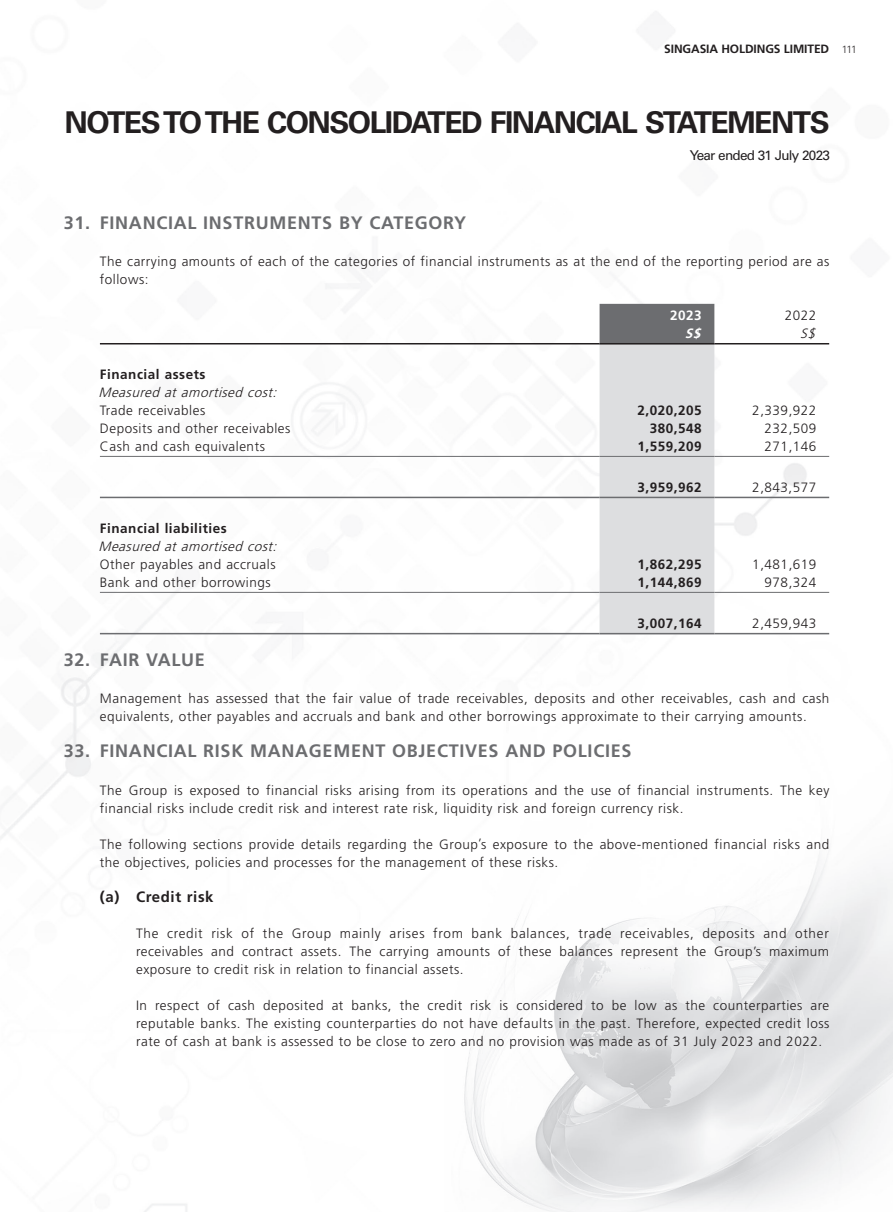
<style>
.page{position:relative;width:893px;height:1212px;background:#fff}
.page>*{position:absolute;margin:0;border:0;box-sizing:border-box;transform-origin:0 0}
.t1{font:700 30px "Univers LT Std";letter-spacing:-.05em;color:#231f20}
.t2{font:700 18px "Frutiger LT Std";letter-spacing:.04em;color:#6c6d70}
.t3{font:700 15px "Frutiger LT Std";letter-spacing:.04em;color:#231f20}
.t4{font:300 13.5px/18px "Frutiger LT Std";letter-spacing:.04em;color:#231f20}
.t5{font:700 13.5px "Frutiger LT Std";letter-spacing:.04em;color:#231f20}
.t6{font:italic 300 13.5px "Frutiger LT Std";color:#231f20}
.t7{font:13.5px "Univers LT Std";letter-spacing:-.055em;color:#231f20}
.t8{font:700 13.5px "Frutiger LT Std";color:#fff}
.t9{font:italic 700 13.5px "Frutiger LT Std";color:#fff}
.t10{font:700 12px "Frutiger LT Std";letter-spacing:-.01em;color:#231f20}
.t11{font:300 10.5px "Univers LT Std";color:#231f20}
</style>
<div class="page">
<img style="left:0;top:29px;width:893px;height:1183px">
<svg style="left:600px;top:304px;width:114px;height:329px"></svg>
<hr style="left:100px;top:343px;width:500px;height:1px;background:#231f20">
<hr style="left:600px;top:343px;width:114px;height:1px;background:#231f20">
<hr style="left:714px;top:343px;width:115px;height:1px;background:#231f20">
<hr style="left:100px;top:456px;width:500px;height:1px;background:#6c6d70">
<hr style="left:600px;top:456px;width:114px;height:1px;background:#6c6d70">
<hr style="left:714px;top:456px;width:115px;height:1px;background:#6c6d70">
<hr style="left:100px;top:497px;width:500px;height:1px;background:#6c6d70">
<hr style="left:600px;top:497px;width:114px;height:1px;background:#6c6d70">
<hr style="left:714px;top:497px;width:115px;height:1px;background:#6c6d70">
<hr style="left:100px;top:592px;width:500px;height:1px;background:#6c6d70">
<hr style="left:600px;top:592px;width:114px;height:1px;background:#6c6d70">
<hr style="left:714px;top:592px;width:115px;height:1px;background:#6c6d70">
<hr style="left:100px;top:633px;width:500px;height:1px;background:#6c6d70">
<hr style="left:600px;top:633px;width:114px;height:1px;background:#6c6d70">
<hr style="left:714px;top:633px;width:115px;height:1px;background:#6c6d70">
<p class="t10" style="left:664px;top:42px;width:167px">SINGASIA HOLDINGS LIMITED</p>
<p class="t11" style="left:842px;top:43px;width:17px">111</p>
<h1 class="t1" style="left:65px;top:105px;width:767px">NOTES TO THE CONSOLIDATED FINANCIAL STATEMENTS</h1>
<p class="t7" style="left:690px;top:147px;width:142px">Year ended 31 July 2023</p>
<h2 class="t2" style="left:64px;top:212px;width:404px">31. FINANCIAL INSTRUMENTS BY CATEGORY</h2>
<p class="t4" style="left:100px;top:253px;width:731px">The carrying amounts of each of the categories of financial instruments as at the end of the reporting period are as follows:</p>
<p class="t8" style="left:670px;top:307px;width:33px">2023</p>
<p class="t4" style="left:785px;top:307px;width:33px">2022</p>
<p class="t9" style="left:685px;top:326px;width:21px">S$</p>
<p class="t6" style="left:800px;top:326px;width:20px">S$</p>
<p class="t5" style="left:100px;top:366px;width:107px">Financial assets</p>
<p class="t6" style="left:99px;top:384px;width:183px">Measured at amortised cost:</p>
<p class="t4" style="left:100px;top:401px;width:107px">Trade receivables</p>
<p class="t5" style="left:637px;top:402px;width:66px">2,020,205</p>
<p class="t4" style="left:752px;top:401px;width:66px">2,339,922</p>
<p class="t4" style="left:100px;top:419px;width:192px">Deposits and other receivables</p>
<p class="t5" style="left:650px;top:420px;width:53px">380,548</p>
<p class="t4" style="left:765px;top:419px;width:53px">232,509</p>
<p class="t4" style="left:100px;top:437px;width:166px">Cash and cash equivalents</p>
<p class="t5" style="left:637px;top:438px;width:66px">1,559,209</p>
<p class="t4" style="left:765px;top:437px;width:53px">271,146</p>
<p class="t5" style="left:637px;top:480px;width:66px">3,959,962</p>
<p class="t4" style="left:752px;top:479px;width:66px">2,843,577</p>
<p class="t5" style="left:100px;top:520px;width:128px">Financial liabilities</p>
<p class="t6" style="left:99px;top:538px;width:183px">Measured at amortised cost:</p>
<p class="t4" style="left:100px;top:555px;width:177px">Other payables and accruals</p>
<p class="t5" style="left:637px;top:556px;width:66px">1,862,295</p>
<p class="t4" style="left:752px;top:555px;width:66px">1,481,619</p>
<p class="t4" style="left:100px;top:573px;width:172px">Bank and other borrowings</p>
<p class="t5" style="left:637px;top:574px;width:66px">1,144,869</p>
<p class="t4" style="left:765px;top:573px;width:53px">978,324</p>
<p class="t5" style="left:637px;top:615px;width:66px">3,007,164</p>
<p class="t4" style="left:752px;top:615px;width:66px">2,459,943</p>
<h2 class="t2" style="left:64px;top:649px;width:142px">32. FAIR VALUE</h2>
<p class="t4" style="left:100px;top:690px;width:731px">Management has assessed that the fair value of trade receivables, deposits and other receivables, cash and cash equivalents, other payables and accruals and bank and other borrowings approximate to their carrying amounts.</p>
<h2 class="t2" style="left:64px;top:740px;width:569px">33. FINANCIAL RISK MANAGEMENT OBJECTIVES AND POLICIES</h2>
<p class="t4" style="left:100px;top:781px;width:731px">The Group is exposed to financial risks arising from its operations and the use of financial instruments. The key financial risks include credit risk and interest rate risk, liquidity risk and foreign currency risk.</p>
<p class="t4" style="left:100px;top:835px;width:731px">The following sections provide details regarding the Group’s exposure to the above-mentioned financial risks and the objectives, policies and processes for the management of these risks.</p>
<p class="t3" style="left:100px;top:888px;width:115px">(a) Credit risk</p>
<p class="t4" style="left:136px;top:925px;width:695px;text-align:justify">The credit risk of the Group mainly arises from bank balances, trade receivables, deposits and other receivables and contract assets. The carrying amounts of these balances represent the Group’s maximum exposure to credit risk in relation to financial assets.</p>
<p class="t4" style="left:136px;top:997px;width:695px;text-align:justify">In respect of cash deposited at banks, the credit risk is considered to be low as the counterparties are reputable banks. The existing counterparties do not have defaults in the past. Therefore, expected credit loss rate of cash at bank is assessed to be close to zero and no provision was made as of 31 July 2023 and 2022.</p>
</div>
